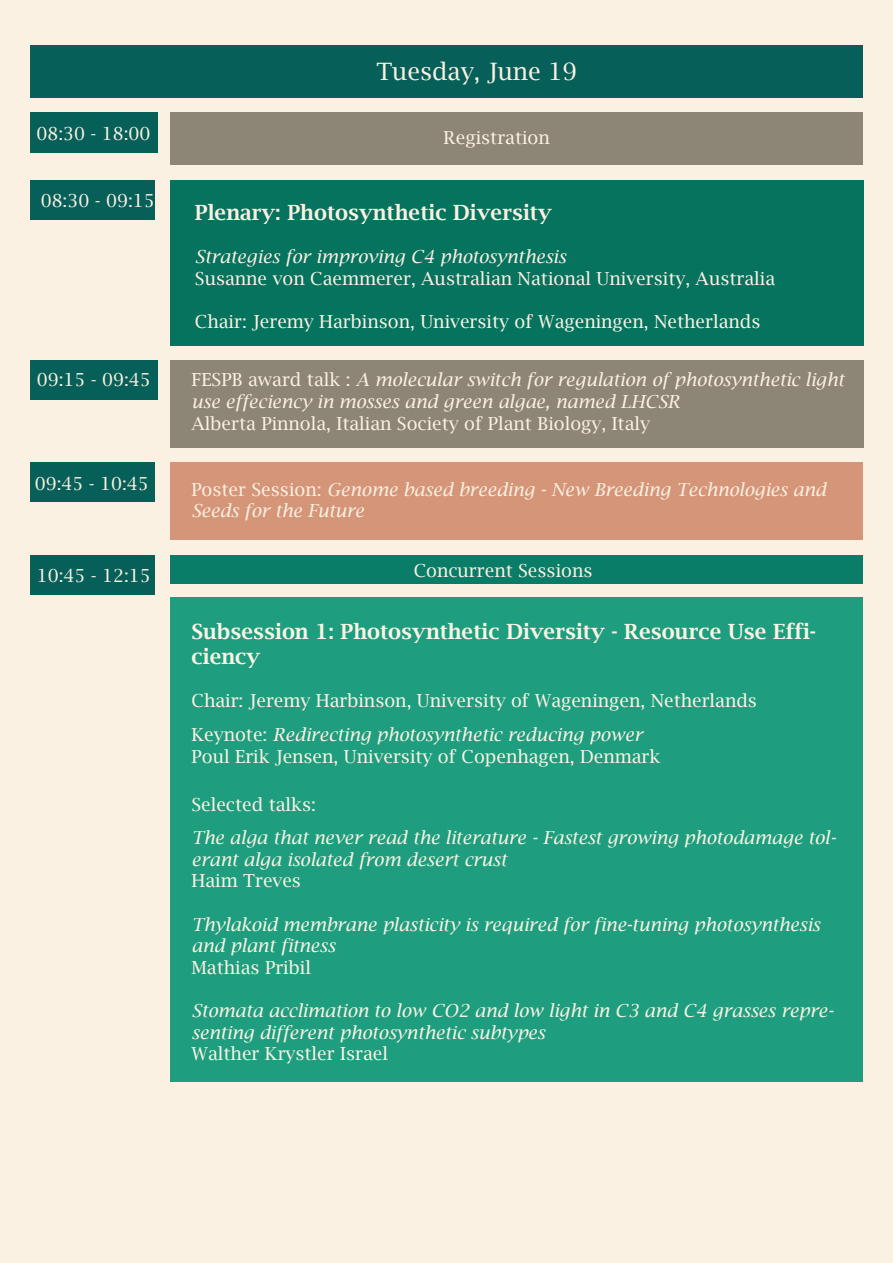
<style>
.page{position:relative;width:893px;height:1263px;background:#fbf1e2}
.page>*{position:absolute;margin:0;border:0;box-sizing:border-box;transform-origin:0 0}
.Dates{font:24px "Lucida Bright";color:#fbf1e2}
.Event{font:600 21px/25.2px "Lucida Bright";color:#fbf3e4}
.Event-2{font:600 21px "Lucida Bright";color:#fbf1e2}
.Event-3{font:italic 18px/21.6px "Lucida Bright";color:#fbf3e4}
.Event-4{font:italic 18px/21.6px "Lucida Bright";color:#fbf1e2}
.Event-5{font:18px "Lucida Bright";color:#fbf3e4}
.Event-6{font:18px "Lucida Bright";color:#fbf1e2}
.Klokke{font:18px "Lucida Bright";color:#fbf1e2}
.s1{color:#fbf1e2}
.s2{font-style:normal}
</style>
<div class="page">
<div style="left:30px;top:45px;width:833px;height:53px;background:#066059"></div>
<div style="left:30px;top:180px;width:125px;height:40px;background:#066059"></div>
<div style="left:170px;top:180px;width:693px;height:165px;background:#06735f"></div>
<div style="left:30px;top:462px;width:125px;height:40px;background:#066059"></div>
<div style="left:170px;top:462px;width:693px;height:78px;background:#d49578"></div>
<div style="left:30px;top:555px;width:125px;height:40px;background:#066059"></div>
<div style="left:170px;top:555px;width:693px;height:28px;background:#097d68"></div>
<div style="left:30px;top:112px;width:127px;height:41px;background:#066059"></div>
<div style="left:170px;top:112px;width:693px;height:53px;background:#8d8576"></div>
<div style="left:170px;top:360px;width:693px;height:88px;background:#8d8576"></div>
<div style="left:30px;top:360px;width:127px;height:40px;background:#066059"></div>
<div style="left:170px;top:597px;width:693px;height:484px;background:#1f9e7f"></div>
<p class="Dates" style="left:376px;top:57px;width:202px">Tuesday, June 19</p>
<p class="Klokke" style="left:37px;top:123px;width:115px">08:30 - 18:00</p>
<p class="Event-6" style="left:444px;top:127px;width:108px">Registration</p>
<p class="Klokke" style="left:41px;top:190px;width:115px">08:30 - 09:15</p>
<p class="Event-2" style="left:195px;top:200px;width:358px">Plenary: Photosynthetic Diversity</p>
<p class="Event-4" style="left:195px;top:246px;width:373px">Strategies for improving C4 photosynthesis</p>
<p class="Event-6" style="left:195px;top:268px;width:582px">Susanne von Caemmerer, Australian National University, Australia</p>
<p class="Event-5" style="left:195px;top:311px;width:567px"><span class="s1">Chair: Jeremy Harbinson,</span> University of Wageningen, Netherlands</p>
<p class="Klokke" style="left:37px;top:370px;width:115px">09:15 - 09:45</p>
<p class="Event-4" style="left:192px;top:369px;width:654px"><span class="s2">FESPB award talk :</span> A molecular switch for regulation of photosynthetic light use effeciency in mosses and green algae, named LHCSR</p>
<p class="Event-6" style="left:192px;top:413px;width:460px">Alberta Pinnola, Italian Society of Plant Biology, Italy</p>
<p class="Klokke" style="left:35px;top:473px;width:115px">09:45 - 10:45</p>
<p class="Event-4" style="left:191px;top:478px;width:636px"><span class="s2">Poster Session:</span> Genome based breeding - New Breeding Technologies and<br>Seeds for the Future</p>
<p class="Klokke" style="left:37px;top:565px;width:115px">10:45 - 12:15</p>
<p class="Event-6" style="left:414px;top:560px;width:180px">Concurrent Sessions</p>
<p class="Event" style="left:191px;top:619px;width:626px">Subsession 1: Photosynthetic Diversity - Resource Use Effi&shy;ciency</p>
<p class="Event-5" style="left:191px;top:691px;width:567px">Chair: Jeremy Harbinson, University of Wageningen, Netherlands</p>
<p class="Event-3" style="left:191px;top:724px;width:452px"><span class="s2">Keynote:</span> Redirecting photosynthetic reducing power</p>
<p class="Event-5" style="left:191px;top:746px;width:470px">Poul Erik Jensen, University of Copenhagen, Denmark</p>
<p class="Event-5" style="left:191px;top:794px;width:126px">Selected talks:</p>
<p class="Event-3" style="left:191px;top:827px;width:646px">The alga that never read the literature - Fastest growing photodamage tol&shy;erant alga isolated from desert crust</p>
<p class="Event-5" style="left:191px;top:871px;width:111px">Haim Treves</p>
<p class="Event-3" style="left:191px;top:913px;width:630px">Thylakoid membrane plasticity is required for fine-tuning photosynthesis and plant fitness</p>
<p class="Event-5" style="left:191px;top:957px;width:121px">Mathias Pribil</p>
<p class="Event-3" style="left:191px;top:1000px;width:644px">Stomata acclimation to low CO2 and low light in C3 and C4 grasses repre&shy;senting different photosynthetic subtypes</p>
<p class="Event-5" style="left:191px;top:1043px;width:198px">Walther Krystler Israel</p>
</div>
